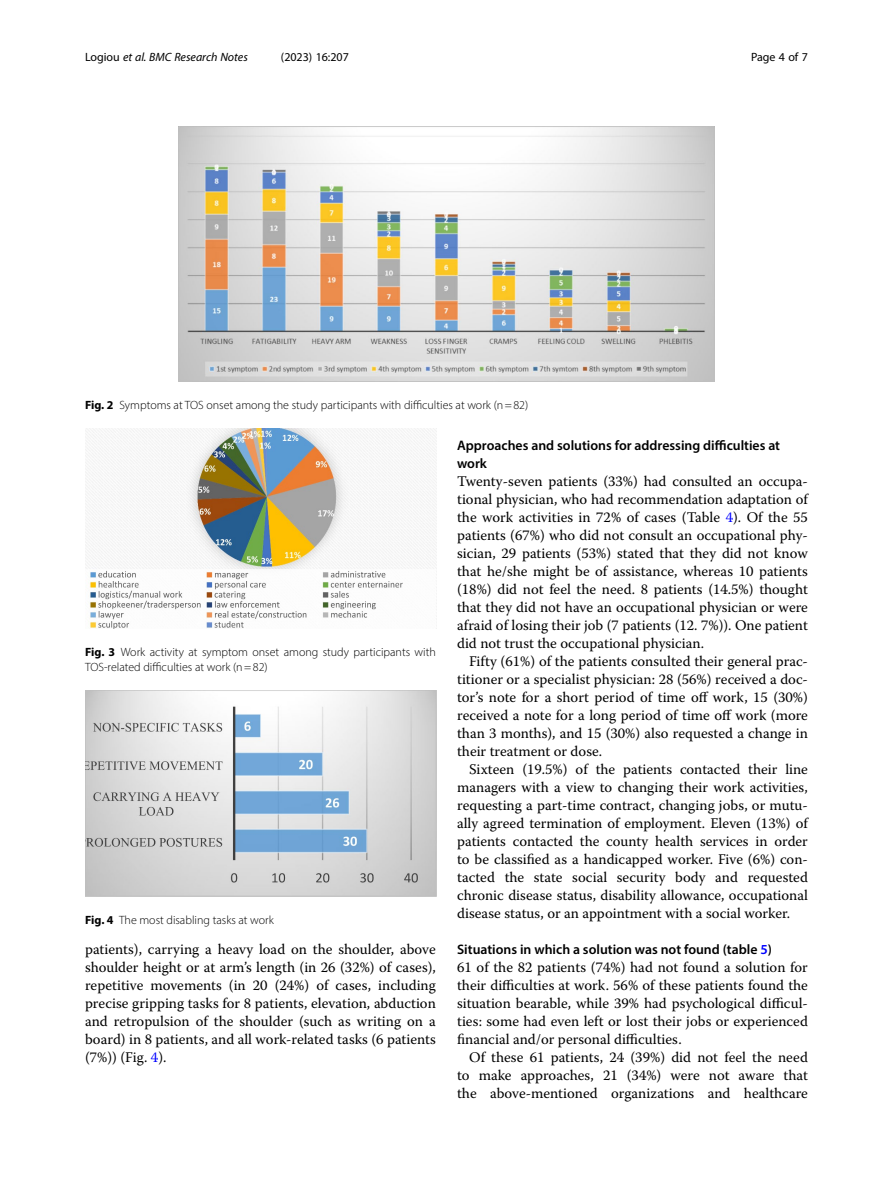
<style>
.page{position:relative;width:893px;height:1191px;background:#fff}
.page>*{position:absolute;margin:0;border:0;box-sizing:border-box;transform-origin:0 0}
.Body_Text{font:14.7px/18px "Warnock Pro";color:#000;text-align:justify}
.Body_Text_Indent{font:14.7px/18px "Warnock Pro";color:#000;text-align:justify}
.Head_2{font:600 13.8px/18px "Myriad Pro";color:#000}
.Figure_Caption{font:300 12px/15px "Myriad Pro";color:#000}
.t1{font:italic 12px "Myriad Pro";color:#000}
.t2{font:12px "Myriad Pro";color:#000}
.s1{font-style:normal}
.s2{font-weight:700}
.s3{color:#00f}
</style>
<div class="page">
<img style="left:85px;top:690px;width:351px;height:206px">
<img style="left:85px;top:428px;width:351px;height:201px">
<img style="left:178px;top:126px;width:536px;height:256px">
<p class="t1" style="left:85px;top:50px;width:164px"><span class="s1">Logiou</span> et al. BMC Research Notes</p>
<p class="t2" style="left:281px;top:50px;width:70px">(2023) 16:207</p>
<p class="t2" style="left:751px;top:50px;width:58px">Page 4 of 7</p>
<p class="Figure_Caption" style="left:85px;top:397px;width:445px"><span class="s2">Fig. 2</span> Symptoms at TOS onset among the study participants with difficulties at work (n=82)</p>
<p class="Figure_Caption" style="left:85px;top:644px;width:352px"><span class="s2">Fig. 3</span> Work activity at symptom onset among study participants with<br>TOS-related difficulties at work (n=82)</p>
<p class="Figure_Caption" style="left:85px;top:912px;width:190px"><span class="s2">Fig. 4</span> The most disabling tasks at work</p>
<p class="Body_Text" style="left:85px;top:940px;width:352px">patients), carrying a heavy load on the shoulder, above shoulder height or at arm’s length (in 26 (32%) of cases), repetitive movements (in 20 (24%) of cases, including precise gripping tasks for 8 patients, elevation, abduction and retropulsion of the shoulder (such as writing on a board) in 8 patients, and all work-related tasks (6 patients (7%)) (Fig. <span class="s3">4</span>).</p>
<p class="Head_2" style="left:457px;top:436px;width:325px">Approaches and solutions for addressing difficulties at work</p>
<p class="Body_Text" style="left:457px;top:472px;width:352px">Twenty-seven patients (33%) had consulted an occupa&shy;tional physician, who had recommendation adaptation of the work activities in 72% of cases (Table <span class="s3">4</span>). Of the 55 patients (67%) who did not consult an occupational phy&shy;sician, 29 patients (53%) stated that they did not know that he/she might be of assistance, whereas 10 patients (18%) did not feel the need. 8 patients (14.5%) thought that they did not have an occupational physician or were afraid of losing their job (7 patients (12. 7%)). One patient did not trust the occupational physician.</p>
<p class="Body_Text_Indent" style="left:457px;top:652px;width:352px;text-indent:12px">Fifty (61%) of the patients consulted their general prac&shy;titioner or a specialist physician: 28 (56%) received a doc&shy;tor’s note for a short period of time off work, 15 (30%) received a note for a long period of time off work (more than 3 months), and 15 (30%) also requested a change in their treatment or dose.</p>
<p class="Body_Text_Indent" style="left:457px;top:760px;width:352px;text-indent:12px">Sixteen (19.5%) of the patients contacted their line managers with a view to changing their work activities, requesting a part-time contract, changing jobs, or mutu&shy;ally agreed termination of employment. Eleven (13%) of patients contacted the county health services in order to be classified as a handicapped worker. Five (6%) con&shy;tacted the state social security body and requested chronic disease status, disability allowance, occupational disease status, or an appointment with a social worker.</p>
<p class="Head_2" style="left:457px;top:940px;width:316px">Situations in which a solution was not found (table <span class="s3">5</span>)</p>
<p class="Body_Text" style="left:457px;top:958px;width:352px">61 of the 82 patients (74%) had not found a solution for their difficulties at work. 56% of these patients found the situation bearable, while 39% had psychological difficul&shy;ties: some had even left or lost their jobs or experienced financial and/or personal difficulties.</p>
<p class="Body_Text_Indent" style="left:457px;top:1048px;width:352px;text-indent:12px">Of these 61 patients, 24 (39%) did not feel the need to make approaches, 21 (34%) were not aware that the above-mentioned organizations and healthcare</p>
</div>
